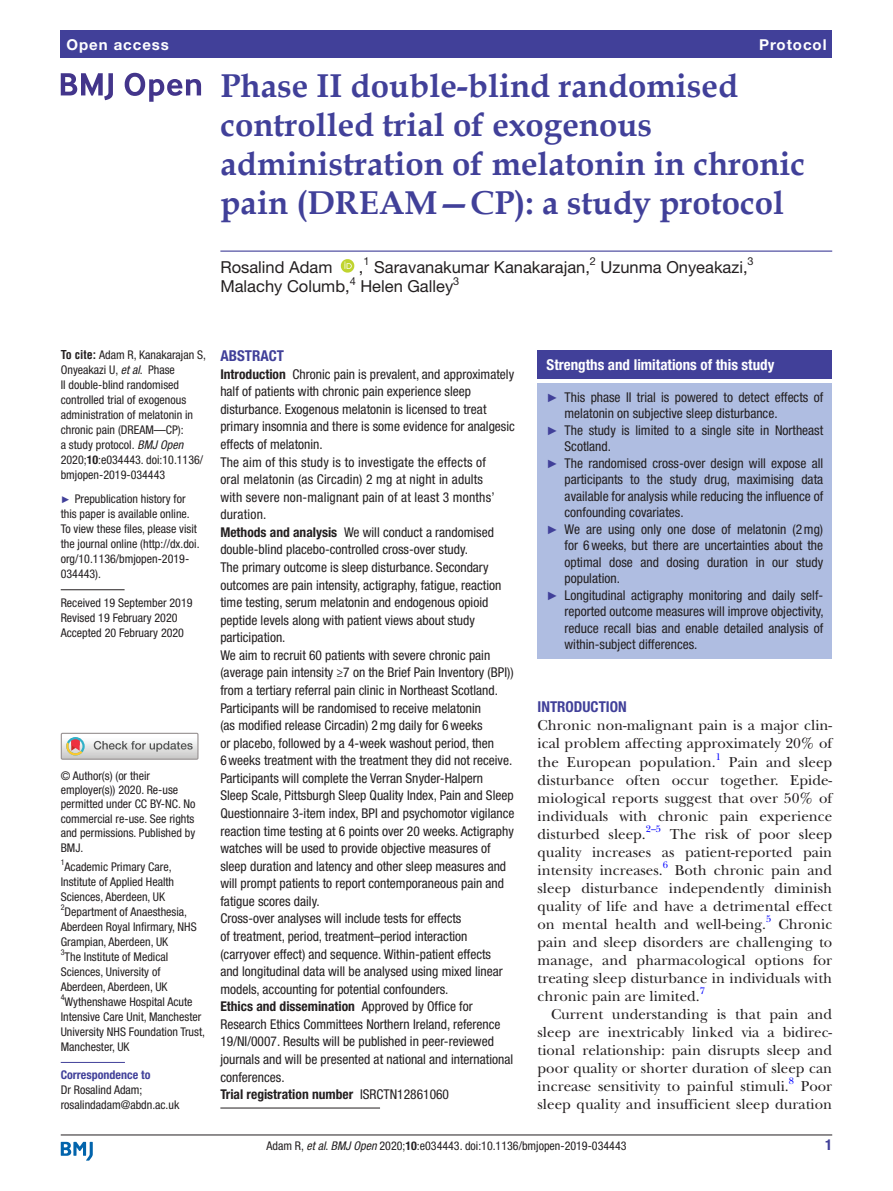
<style>
.page{position:relative;width:893px;height:1191px;background:#fff}
.page>*{position:absolute;margin:0;border:0;box-sizing:border-box;transform-origin:0 0}
.t1{font:700 33px/39px "Book Antiqua";color:#414099}
.t2{font:16.5px "Helvetica Neue LT Std";color:#231f20}
.t3{font:15px/18px "New Baskerville";color:#231f20;text-align:justify}
.t4{font:700 condensed 15px "Helvetica Neue LT Std";color:#fff}
.t5{font:700 condensed 15px "Helvetica Neue LT Std";color:#414099}
.t6{font:700 15px "Helvetica Neue LT Std";letter-spacing:.065em;color:#fff}
.t7{font:condensed 13.5px/17.5px "Helvetica Neue LT Std";color:#231f20}
.t8{font:condensed 12px/15px "Helvetica Neue LT Std";color:#231f20}
.t9{font:700 condensed 12px "Helvetica Neue LT Std";color:#414099}
.t10{font:10.95px "Helvetica Neue LT Std";color:#231f20}
.t11{font:9.9px "New Baskerville";color:#00f}
.t12{font:condensed 7.95px "Helvetica Neue LT Std";color:#231f20}
.s1{font-family:"Helvetica LT Std";font-weight:700}
.s2{font-style:italic}
.s3{font-weight:700}
.s4{font-family:"Arial";font-stretch:normal;font-size:9.75px;color:#414099}
.s5{font-family:"Arial";font-stretch:normal;font-size:12px;color:#414099}
</style>
<div class="page">
<hr style="left:61px;top:1134px;width:771px;height:1px;background:#231f20">
<svg style="left:61px;top:1141px;width:32px;height:19px"></svg>
<div style="left:61px;top:31px;width:771px;height:27px;background:#414099"></div>
<hr style="left:220px;top:250px;width:612px;height:2px;background:#414099">
<svg style="left:341px;top:259px;width:13px;height:14px"></svg>
<hr style="left:61px;top:589px;width:64px;height:1px;background:#231f20">
<hr style="left:61px;top:1062px;width:64px;height:1px;background:#414099">
<svg style="left:61px;top:73px;width:52px;height:27px"></svg>
<svg style="left:125px;top:73px;width:76px;height:29px"></svg>
<div style="left:61px;top:732px;width:138px;height:27px;border:1px solid #969090"></div>
<svg style="left:61px;top:733px;width:137px;height:26px"></svg>
<div style="left:538px;top:350px;width:294px;height:29px;background:#414099"></div>
<div style="left:538px;top:383px;width:294px;height:275px;background:#afbde1"></div>
<hr style="left:220px;top:1107px;width:160px;height:1px;background:#231f20">
<p class="t6" style="left:66px;top:35px;width:104px">Open access</p>
<p class="t6" style="left:759px;top:35px;width:69px">Protocol</p>
<h1 class="t1" style="left:220px;top:66px;width:586px">Phase II double-blind randomised controlled trial of exogenous administration of melatonin in chronic pain (DREAM—CP): a study protocol</h1>
<p class="t2" style="left:220px;top:257px;width:114px">Rosalind Adam</p>
<p class="t2" style="left:359px;top:257px;width:6px">,</p>
<p class="t10" style="left:363px;top:255px;width:8px">1</p>
<p class="t2" style="left:374px;top:257px;width:217px">Saravanakumar Kanakarajan,</p>
<p class="t10" style="left:590px;top:255px;width:8px">2</p>
<p class="t2" style="left:601px;top:257px;width:148px">Uzunma Onyeakazi,</p>
<p class="t10" style="left:748px;top:255px;width:8px">3</p>
<p class="t2" style="left:220px;top:276px;width:131px">Malachy Columb,</p>
<p class="t10" style="left:350px;top:274px;width:8px">4</p>
<p class="t2" style="left:360px;top:276px;width:94px">Helen Galley</p>
<p class="t10" style="left:453px;top:274px;width:8px">3</p>
<p class="t8" style="left:61px;top:347px;width:147px"><span class="s1">To cite:</span> Adam R, Kanakarajan S,<br>Onyeakazi U, <span class="s2">et al</span>. Phase<br>II double-blind randomised controlled trial of exogenous administration of melatonin in chronic pain (DREAM—CP):<br>a study protocol. <span class="s2">BMJ Open<br></span>2020;<span class="s3">10</span>:e034443. doi:10.1136/ bmjopen-2019-034443</p>
<p class="t8" style="left:61px;top:491px;width:140px"><span class="s4">►</span> Prepublication history for this paper is available online.<br>To view these files, please visit the journal online (http://dx.doi. org/10.1136/bmjopen-2019-<br>034443).</p>
<p class="t8" style="left:61px;top:595px;width:133px">Received 19 September 2019<br>Revised 19 February 2020<br>Accepted 20 February 2020</p>
<p class="t8" style="left:61px;top:768px;width:136px;line-height:14.4px">© Author(s) (or their employer(s)) 2020. Re-use permitted under CC BY-NC. No commercial re-use. See rights and permissions. Published by<br>BMJ.</p>
<p class="t12" style="left:61px;top:858px;width:5px">1</p>
<p class="t8" style="left:61px;top:859px;width:115px;text-indent:4px">Academic Primary Care,<br>Institute of Applied Health<br>Sciences, Aberdeen, UK</p>
<p class="t12" style="left:61px;top:903px;width:5px">2</p>
<p class="t8" style="left:61px;top:904px;width:137px;text-indent:4px">Department of Anaesthesia,<br>Aberdeen Royal Infirmary, NHS<br>Grampian, Aberdeen, UK</p>
<p class="t12" style="left:61px;top:948px;width:5px">3</p>
<p class="t8" style="left:61px;top:949px;width:146px;text-indent:4px">The Institute of Medical<br>Sciences, University of<br>Aberdeen, Aberdeen, UK<br><sup>4</sup>Wythenshawe Hospital Acute<br>Intensive Care Unit, Manchester<br>University NHS Foundation Trust,<br>Manchester, UK</p>
<p class="t9" style="left:61px;top:1067px;width:91px">Correspondence to</p>
<p class="t8" style="left:61px;top:1082px;width:120px">Dr Rosalind Adam; rosalindadam@abdn.ac.uk</p>
<p class="t5" style="left:220px;top:347px;width:65px">Abstract</p>
<p class="t7" style="left:220px;top:365px;width:296px"><span class="s3">Introduction</span> Chronic pain is prevalent, and approximately half of patients with chronic pain experience sleep disturbance. Exogenous melatonin is licensed to treat primary insomnia and there is some evidence for analgesic effects of melatonin.<br>The aim of this study is to investigate the effects of<br>oral melatonin (as Circadin) 2 mg at night in adults<br>with severe non-malignant pain of at least 3 months’ duration.<br><span class="s3">Methods and analysis</span> We will conduct a randomised double-blind placebo-controlled cross-over study.<br>The primary outcome is sleep disturbance. Secondary outcomes are pain intensity, actigraphy, fatigue, reaction time testing, serum melatonin and endogenous opioid peptide levels along with patient views about study participation.<br>We aim to recruit 60 patients with severe chronic pain (average pain intensity ≥7 on the Brief Pain Inventory (BPI)) from a tertiary referral pain clinic in Northeast Scotland.<br>Participants will be randomised to receive melatonin<br>(as modified release Circadin) 2mg daily for 6weeks<br>or placebo, followed by a 4-week washout period, then 6weeks treatment with the treatment they did not receive.<br>Participants will complete the Verran Snyder-Halpern<br>Sleep Scale, Pittsburgh Sleep Quality Index, Pain and Sleep Questionnaire 3-item index, BPI and psychomotor vigilance reaction time testing at 6 points over 20 weeks. Actigraphy watches will be used to provide objective measures of sleep duration and latency and other sleep measures and will prompt patients to report contemporaneous pain and fatigue scores daily.<br>Cross-over analyses will include tests for effects<br>of treatment, period, treatment–period interaction (carryover effect) and sequence. Within-patient effects<br>and longitudinal data will be analysed using mixed linear models, accounting for potential confounders.<br><span class="s3">Ethics and dissemination</span> Approved by Office for Research Ethics Committees Northern Ireland, reference 19/NI/0007. Results will be published in peer-reviewed journals and will be presented at national and international conferences.<br><span class="s3">Trial registration number</span> ISRCTN12861060</p>
<p class="t4" style="left:547px;top:356px;width:229px">Strengths and limitations of this study</p>
<p class="t7" style="left:547px;top:388px;width:278px"><span class="s5">►</span> This phase II trial is powered to detect effects of</p>
<p class="t7" style="left:565px;top:405px;width:215px">melatonin on subjective sleep disturbance.</p>
<p class="t7" style="left:547px;top:421px;width:278px"><span class="s5">►</span> The study is limited to a single site in Northeast</p>
<p class="t7" style="left:565px;top:438px;width:48px">Scotland.</p>
<p class="t7" style="left:547px;top:454px;width:278px"><span class="s5">►</span> The randomised cross-over design will expose all</p>
<p class="t7" style="left:565px;top:471px;width:260px">participants to the study drug, maximising data</p>
<p class="t7" style="left:565px;top:487px;width:260px">available for analysis while reducing the influence of</p>
<p class="t7" style="left:565px;top:504px;width:121px">confounding covariates.</p>
<p class="t7" style="left:547px;top:520px;width:278px"><span class="s5">►</span> We are using only one dose of melatonin (2mg)</p>
<p class="t7" style="left:565px;top:537px;width:260px">for 6weeks, but there are uncertainties about the</p>
<p class="t7" style="left:565px;top:553px;width:260px">optimal dose and dosing duration in our study</p>
<p class="t7" style="left:565px;top:570px;width:57px">population.</p>
<p class="t7" style="left:547px;top:586px;width:278px"><span class="s5">►</span> Longitudinal actigraphy monitoring and daily self-</p>
<p class="t7" style="left:565px;top:603px;width:261px">reported outcome measures will improve objectivity,</p>
<p class="t7" style="left:565px;top:619px;width:260px">reduce recall bias and enable detailed analysis of</p>
<p class="t7" style="left:565px;top:636px;width:134px">within-subject differences.</p>
<p class="t5" style="left:538px;top:698px;width:91px">Introduction</p>
<p class="t3" style="left:538px;top:716px;width:296px">Chronic non-malignant pain is a major clin&shy;ical problem affecting approximately 20% of the European population.<sup>1</sup></p>
<p class="t3" style="left:538px;top:752px;width:296px;text-indent:191px">Pain and sleep disturbance often occur together. Epide&shy;miological reports suggest that over 50% of individuals with chronic pain experience disturbed sleep.</p>
<p class="t11" style="left:646px;top:823px;width:17px">2–5</p>
<p class="t3" style="left:538px;top:825px;width:296px;text-indent:132px">The risk of poor sleep quality increases as patient-reported pain intensity increases.</p>
<p class="t11" style="left:663px;top:859px;width:7px">6</p>
<p class="t3" style="left:538px;top:861px;width:296px;text-indent:137px">Both chronic pain and sleep disturbance independently diminish quality of life and have a detrimental effect on mental health and well-being.<sup>5</sup></p>
<p class="t3" style="left:538px;top:915px;width:296px;text-indent:241px">Chronic pain and sleep disorders are challenging to manage, and pharmacological options for treating sleep disturbance in individuals with chronic pain are limited.</p>
<p class="t11" style="left:700px;top:985px;width:7px">7</p>
<p class="t3" style="left:538px;top:1005px;width:296px;text-indent:14px">Current understanding is that pain and sleep are inextricably linked via a bidirec&shy;tional relationship: pain disrupts sleep and poor quality or shorter duration of sleep can increase sensitivity to painful stimuli.</p>
<p class="t11" style="left:789px;top:1075px;width:7px">8</p>
<p class="t3" style="left:538px;top:1077px;width:296px;text-align:right">Poor<br>sleep quality and insufficient sleep duration</p>
<p class="t8" style="left:266px;top:1137px;width:362px">Adam R, <span class="s2">et al</span>. <span class="s2">BMJ Open</span> 2020;<span class="s3">10</span>:e034443. doi:10.1136/bmjopen-2019-034443</p>
<p class="t5" style="left:825px;top:1135px;width:9px">1</p>
</div>
